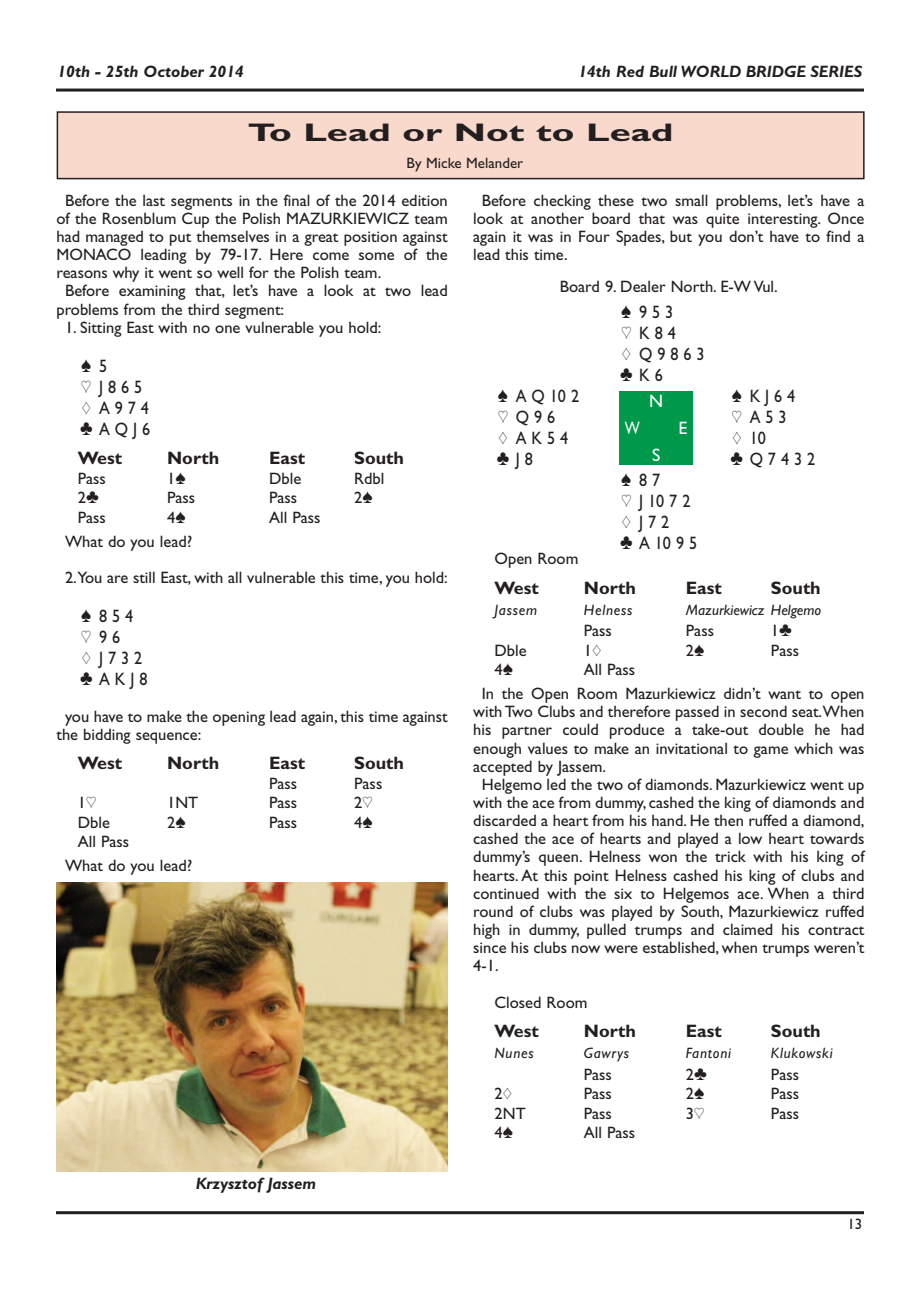
<style>
.page{position:relative;width:920px;height:1290px;background:#fff}
.page>*{position:absolute;margin:0;border:0;box-sizing:border-box;transform-origin:0 0}
.t1{font:700 25.5px "Gill Sans Bridge";color:#231f20;scale:1.5 1}
.t2{font:18px/21px "Gill Sans Bridge";letter-spacing:.305em;color:#231f20;scale:.9 1}
.t3{font:700 18px "Gill Sans Bridge";color:#231f20}
.t4{font:18px "Gill Sans Bridge";color:#fff}
.t5{font:18px "Gill Sans Bridge";color:#fff;scale:.8 1}
.t6{font:16.5px/18.1px "Gill Sans Bridge";color:#231f20}
.t7{font:italic 700 16.5px "Gill Sans Bridge";color:#231f20}
.t8{font:italic 15px "Gill Sans Bridge";letter-spacing:.05em;color:#231f20}
.t9{font:italic 15px "Gill Sans Bridge";color:#231f20}
.t10{font:15px "Gill Sans Bridge";color:#231f20}
</style>
<div class="page">
<hr style="left:56px;top:1211px;width:808px;height:3px;background:#231f20">
<hr style="left:56px;top:89px;width:808px;height:3px;background:#231f20">
<div style="left:619px;top:391px;width:74px;height:74px;background:#00984a"></div>
<div style="left:57px;top:112px;width:807px;height:67px;background:#f9d9cb"></div>
<div style="left:57px;top:111px;width:808px;height:68px;border:2px solid #231f20"></div>
<img style="left:56px;top:882px;width:391px;height:289px">
<p class="t7" style="left:58px;top:62px;width:188px">10th - 25th October 2014</p>
<p class="t7" style="left:578px;top:62px;width:286px">14th Red Bull WORLD BRIDGE SERIES</p>
<h1 class="t1" style="left:248px;top:118px;width:285px">To Lead or Not to Lead</h1>
<p class="t10" style="left:407px;top:154px;width:118px">By Micke Melander</p>
<p class="t6" style="left:65px;top:191px;width:384px">Before the last segments in the final of the 2014 edition</p>
<p class="t6" style="left:57px;top:209px;width:393px">of the Rosenblum Cup the Polish MAZURKIEWICZ team</p>
<p class="t6" style="left:57px;top:227px;width:393px">had managed to put themselves in a great position against</p>
<p class="t6" style="left:57px;top:245px;width:393px">MONACO leading by 79-17. Here come some of the</p>
<p class="t6" style="left:57px;top:263px;width:326px">reasons why it went so well for the Polish team.</p>
<p class="t6" style="left:65px;top:282px;width:384px">Before examining that, let’s have a look at two lead</p>
<p class="t6" style="left:57px;top:300px;width:229px">problems from the third segment:</p>
<p class="t6" style="left:65px;top:318px;width:318px">1. Sitting East with no one vulnerable you hold:</p>
<p class="t2" style="left:80px;top:355px;width:79px">[ 5<br>] J865 { A974 }AQJ6</p>
<p class="t3" style="left:78px;top:448px;width:46px">West</p>
<p class="t3" style="left:167px;top:448px;width:54px">North</p>
<p class="t3" style="left:269px;top:448px;width:37px">East</p>
<p class="t3" style="left:354px;top:448px;width:51px">South</p>
<p class="t6" style="left:78px;top:469px;width:30px">Pass</p>
<p class="t6" style="left:167px;top:469px;width:20px">1[</p>
<p class="t6" style="left:269px;top:469px;width:34px">Dble</p>
<p class="t6" style="left:354px;top:469px;width:32px">Rdbl</p>
<p class="t6" style="left:78px;top:489px;width:23px">2}</p>
<p class="t6" style="left:167px;top:489px;width:30px">Pass</p>
<p class="t6" style="left:269px;top:489px;width:30px">Pass</p>
<p class="t6" style="left:354px;top:489px;width:20px">2[</p>
<p class="t6" style="left:78px;top:508px;width:30px">Pass</p>
<p class="t6" style="left:167px;top:508px;width:20px">4[</p>
<p class="t6" style="left:269px;top:508px;width:53px">All Pass</p>
<p class="t6" style="left:65px;top:532px;width:129px">What do you lead?</p>
<p class="t6" style="left:65px;top:568px;width:384px">2.You are still East, with all vulnerable this time, you hold:</p>
<p class="t2" style="left:80px;top:605px;width:76px">[ 854 ]96<br>{ J732 }AKJ8</p>
<p class="t6" style="left:57px;top:707px;width:393px;text-indent:9px">you have to make the opening lead again, this time against the bidding sequence:</p>
<p class="t3" style="left:78px;top:752px;width:46px">West</p>
<p class="t3" style="left:167px;top:752px;width:54px">North</p>
<p class="t3" style="left:269px;top:752px;width:37px">East</p>
<p class="t3" style="left:354px;top:752px;width:51px">South</p>
<p class="t6" style="left:269px;top:774px;width:30px">Pass</p>
<p class="t6" style="left:354px;top:774px;width:30px">Pass</p>
<p class="t6" style="left:78px;top:793px;width:20px">1]</p>
<p class="t6" style="left:167px;top:793px;width:33px">1NT</p>
<p class="t6" style="left:269px;top:793px;width:30px">Pass</p>
<p class="t6" style="left:354px;top:793px;width:20px">2]</p>
<p class="t6" style="left:78px;top:813px;width:34px">Dble</p>
<p class="t6" style="left:167px;top:813px;width:20px">2[</p>
<p class="t6" style="left:269px;top:813px;width:30px">Pass</p>
<p class="t6" style="left:354px;top:813px;width:20px">4[</p>
<p class="t6" style="left:65px;top:830px;width:129px;line-height:23.7px;text-indent:13px">All Pass<br>What do you lead?</p>
<p class="t7" style="left:196px;top:1173px;width:122px">Krzysztof Jassem</p>
<p class="t6" style="left:473px;top:191px;width:393px;text-align:justify;text-indent:9px">Before checking these two small problems, let’s have a look at another board that was quite interesting. Once again it was in Four Spades, but you don’t have to find a lead this time.</p>
<p class="t6" style="left:560px;top:278px;width:220px">Board 9. Dealer North. E-W Vul.</p>
<p class="t2" style="left:620px;top:301px;width:95px">[ 953<br>] K84<br>{ Q9863 }K6</p>
<p class="t2" style="left:498px;top:385px;width:92px">[ AQ102</p>
<p class="t2" style="left:732px;top:385px;width:72px">[ KJ64</p>
<p class="t2" style="left:498px;top:406px;width:65px">] Q96</p>
<p class="t2" style="left:732px;top:406px;width:62px">] A53</p>
<p class="t2" style="left:498px;top:427px;width:79px">{ AK54</p>
<p class="t2" style="left:732px;top:427px;width:39px">{ 10</p>
<p class="t2" style="left:497px;top:448px;width:42px">}J8</p>
<p class="t2" style="left:731px;top:448px;width:95px">}Q7432</p>
<p class="t2" style="left:620px;top:469px;width:87px">[87<br>] J1072 { J72 }A1095</p>
<p class="t6" style="left:494px;top:549px;width:85px">Open Room</p>
<p class="t3" style="left:494px;top:577px;width:46px">West</p>
<p class="t3" style="left:584px;top:577px;width:54px">North</p>
<p class="t3" style="left:686px;top:577px;width:37px">East</p>
<p class="t3" style="left:771px;top:577px;width:51px">South</p>
<p class="t8" style="left:494px;top:601px;width:44px">Jassem</p>
<p class="t8" style="left:584px;top:601px;width:50px">Helness</p>
<p class="t9" style="left:686px;top:601px;width:137px">Mazurkiewicz Helgemo</p>
<p class="t6" style="left:584px;top:622px;width:30px">Pass</p>
<p class="t6" style="left:686px;top:622px;width:30px">Pass</p>
<p class="t6" style="left:771px;top:622px;width:23px">1}</p>
<p class="t6" style="left:494px;top:641px;width:34px">Dble</p>
<p class="t6" style="left:584px;top:641px;width:19px">1{</p>
<p class="t6" style="left:686px;top:641px;width:20px">2[</p>
<p class="t6" style="left:771px;top:641px;width:30px">Pass</p>
<p class="t6" style="left:494px;top:661px;width:20px">4[</p>
<p class="t4" style="left:649px;top:390px;width:16px">N</p>
<p class="t5" style="left:625px;top:417px;width:20px">W</p>
<p class="t4" style="left:678px;top:417px;width:10px">E</p>
<p class="t4" style="left:652px;top:444px;width:10px">S</p>
<p class="t6" style="left:482px;top:658px;width:384px;line-height:23.7px;text-indent:102px">All Pass<br>In the Open Room Mazurkiewicz didn’t want to open</p>
<p class="t6" style="left:473px;top:702px;width:393px">withTwo Clubs and therefore passed in second seat.When</p>
<p class="t6" style="left:473px;top:721px;width:393px">his partner could produce a take-out double he had</p>
<p class="t6" style="left:473px;top:739px;width:393px">enough values to make an invitational to game which was</p>
<p class="t6" style="left:473px;top:757px;width:134px">accepted by Jassem.</p>
<p class="t6" style="left:482px;top:775px;width:384px">Helgemo led the two of diamonds. Mazurkiewicz went up</p>
<p class="t6" style="left:473px;top:793px;width:393px">with the ace from dummy, cashed the king of diamonds and</p>
<p class="t6" style="left:473px;top:811px;width:393px">discarded a heart from his hand. He then ruffed a diamond,</p>
<p class="t6" style="left:473px;top:829px;width:393px">cashed the ace of hearts and played a low heart towards</p>
<p class="t6" style="left:473px;top:848px;width:393px">dummy’s queen. Helness won the trick with his king of</p>
<p class="t6" style="left:473px;top:866px;width:393px">hearts. At this point Helness cashed his king of clubs and</p>
<p class="t6" style="left:473px;top:884px;width:393px">continued with the six to Helgemos ace. When a third</p>
<p class="t6" style="left:473px;top:902px;width:393px">round of clubs was played by South, Mazurkiewicz ruffed</p>
<p class="t6" style="left:473px;top:920px;width:393px">high in dummy, pulled trumps and claimed his contract</p>
<p class="t6" style="left:473px;top:938px;width:393px">since his clubs now were established, when trumps weren’t</p>
<p class="t6" style="left:473px;top:956px;width:27px">4-1.</p>
<p class="t6" style="left:494px;top:993px;width:95px">Closed Room</p>
<p class="t3" style="left:494px;top:1020px;width:46px">West</p>
<p class="t3" style="left:584px;top:1020px;width:54px">North</p>
<p class="t3" style="left:686px;top:1020px;width:37px">East</p>
<p class="t3" style="left:771px;top:1020px;width:51px">South</p>
<p class="t8" style="left:494px;top:1044px;width:41px">Nunes</p>
<p class="t8" style="left:584px;top:1044px;width:47px">Gawrys</p>
<p class="t8" style="left:686px;top:1044px;width:47px">Fantoni</p>
<p class="t8" style="left:771px;top:1044px;width:63px">Klukowski</p>
<p class="t6" style="left:584px;top:1065px;width:30px">Pass</p>
<p class="t6" style="left:686px;top:1065px;width:23px">2}</p>
<p class="t6" style="left:771px;top:1065px;width:30px">Pass</p>
<p class="t6" style="left:494px;top:1084px;width:19px">2{</p>
<p class="t6" style="left:584px;top:1084px;width:30px">Pass</p>
<p class="t6" style="left:686px;top:1084px;width:20px">2[</p>
<p class="t6" style="left:771px;top:1084px;width:30px">Pass</p>
<p class="t6" style="left:494px;top:1104px;width:33px">2NT</p>
<p class="t6" style="left:584px;top:1104px;width:30px">Pass</p>
<p class="t6" style="left:686px;top:1104px;width:20px">3]</p>
<p class="t6" style="left:771px;top:1104px;width:30px">Pass</p>
<p class="t6" style="left:494px;top:1123px;width:20px">4[</p>
<p class="t6" style="left:584px;top:1123px;width:53px">All Pass</p>
<p class="t10" style="left:847px;top:1215px;width:16px">13</p>
</div>
